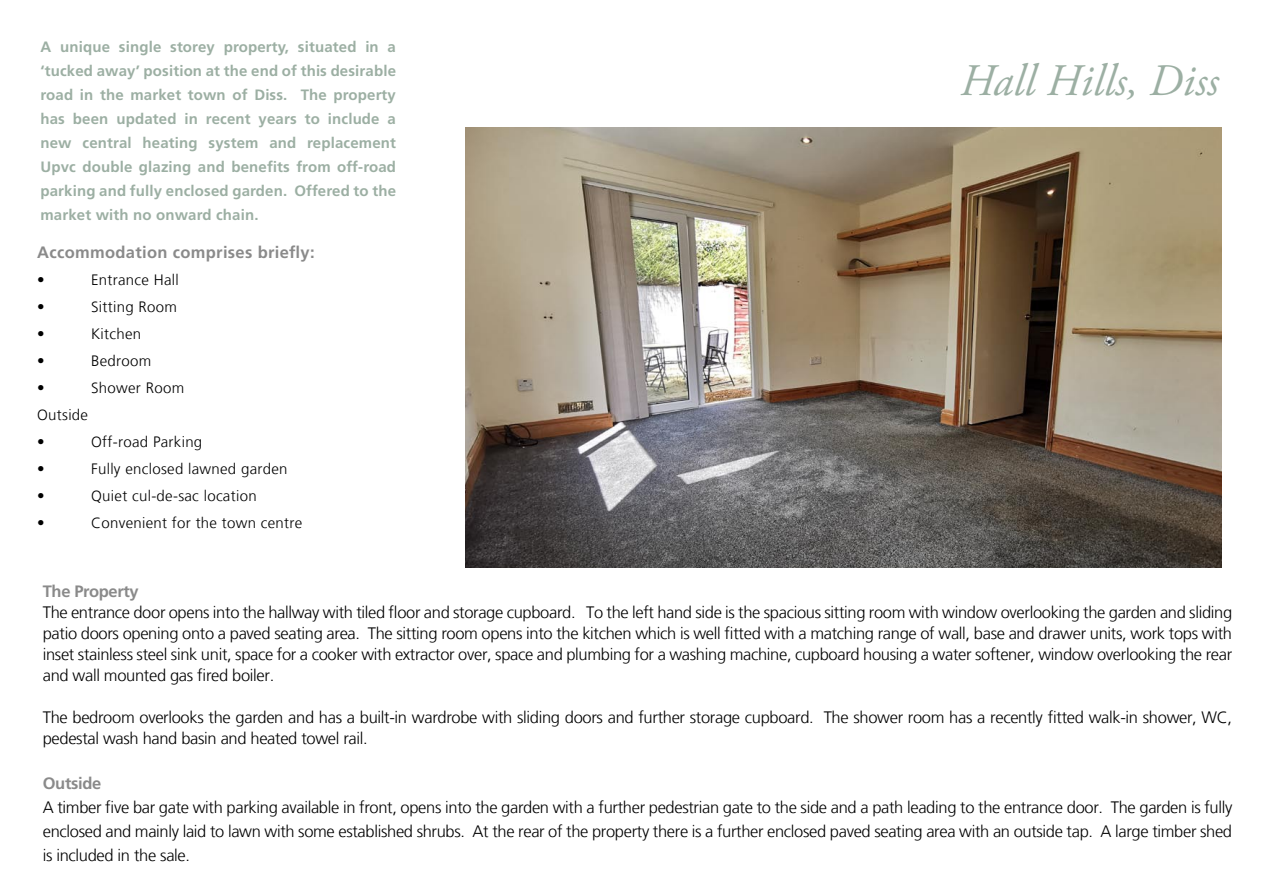
<style>
.page{position:relative;width:1263px;height:893px;background:#fff}
.page>*{position:absolute;margin:0;border:0;box-sizing:border-box;transform-origin:0 0}
.t1{font:italic 45px "Adobe Garamond Pro";color:#9cafa3}
.t2{font:300 16.5px/21px "Frutiger LT";letter-spacing:-.02em;color:#000;text-align:justify}
.t3{font:700 16.5px "Frutiger LT Std";letter-spacing:.02em;color:#8a8a8a}
.t4{font:700 16.5px "Frutiger LT Std";letter-spacing:-.02em;color:#8a8a8a}
.t5{font:700 15px/24px "Frutiger LT Std";letter-spacing:.01em;color:#9cafa3;text-align:justify}
.t6{font:300 15px "Frutiger LT";letter-spacing:.02em;color:#000}
</style>
<div class="page">
<img style="left:465px;top:127px;width:757px;height:441px">
<p class="t5" style="left:40px;top:35px;width:357px">A unique single storey property, situated in a ‘tucked away’ position at the end of this desirable road in the market town of Diss. The property has been updated in recent years to include a new central heating system and replacement Upvc double glazing and benefits from off-road parking and fully enclosed garden. Offered to the market with no onward chain.</p>
<p class="t3" style="left:37px;top:242px;width:279px">Accommodation comprises briefly:</p>
<p class="t6" style="left:37px;top:271px;width:9px">•</p>
<p class="t6" style="left:91px;top:271px;width:89px">Entrance Hall</p>
<p class="t6" style="left:37px;top:298px;width:9px">•</p>
<p class="t6" style="left:91px;top:298px;width:87px">Sitting Room</p>
<p class="t6" style="left:37px;top:325px;width:9px">•</p>
<p class="t6" style="left:91px;top:325px;width:52px">Kitchen</p>
<p class="t6" style="left:37px;top:352px;width:9px">•</p>
<p class="t6" style="left:91px;top:352px;width:62px">Bedroom</p>
<p class="t6" style="left:37px;top:379px;width:9px">•</p>
<p class="t6" style="left:91px;top:379px;width:95px">Shower Room</p>
<p class="t6" style="left:37px;top:406px;width:52px">Outside</p>
<p class="t6" style="left:37px;top:433px;width:9px">•</p>
<p class="t6" style="left:91px;top:433px;width:113px">Off-road Parking</p>
<p class="t6" style="left:37px;top:460px;width:9px">•</p>
<p class="t6" style="left:91px;top:460px;width:198px">Fully enclosed lawned garden</p>
<p class="t6" style="left:37px;top:487px;width:9px">•</p>
<p class="t6" style="left:91px;top:487px;width:167px">Quiet cul-de-sac location</p>
<p class="t6" style="left:37px;top:514px;width:9px">•</p>
<p class="t6" style="left:91px;top:514px;width:213px">Convenient for the town centre</p>
<p class="t1" style="left:960px;top:53px;width:260px">Hall Hills, Diss</p>
<p class="t4" style="left:43px;top:581px;width:98px">The Property</p>
<p class="t2" style="left:43px;top:602px;width:1191px">The entrance door opens into the hallway with tiled floor and storage cupboard. To the left hand side is the spacious sitting room with window overlooking the garden and sliding patio doors opening onto a paved seating area. The sitting room opens into the kitchen which is well fitted with a matching range of wall, base and drawer units, work tops with inset stainless steel sink unit, space for a cooker with extractor over, space and plumbing for a washing machine, cupboard housing a water softener, window overlooking the rear and wall mounted gas fired boiler.</p>
<p class="t2" style="left:43px;top:707px;width:1191px">The bedroom overlooks the garden and has a built-in wardrobe with sliding doors and further storage cupboard. The shower room has a recently fitted walk-in shower, WC, pedestal wash hand basin and heated towel rail.</p>
<p class="t4" style="left:43px;top:773px;width:60px">Outside</p>
<p class="t2" style="left:43px;top:795px;width:1191px;line-height:24px">A timber five bar gate with parking available in front, opens into the garden with a further pedestrian gate to the side and a path leading to the entrance door. The garden is fully enclosed and mainly laid to lawn with some established shrubs. At the rear of the property there is a further enclosed paved seating area with an outside tap. A large timber shed is included in the sale.</p>
</div>
